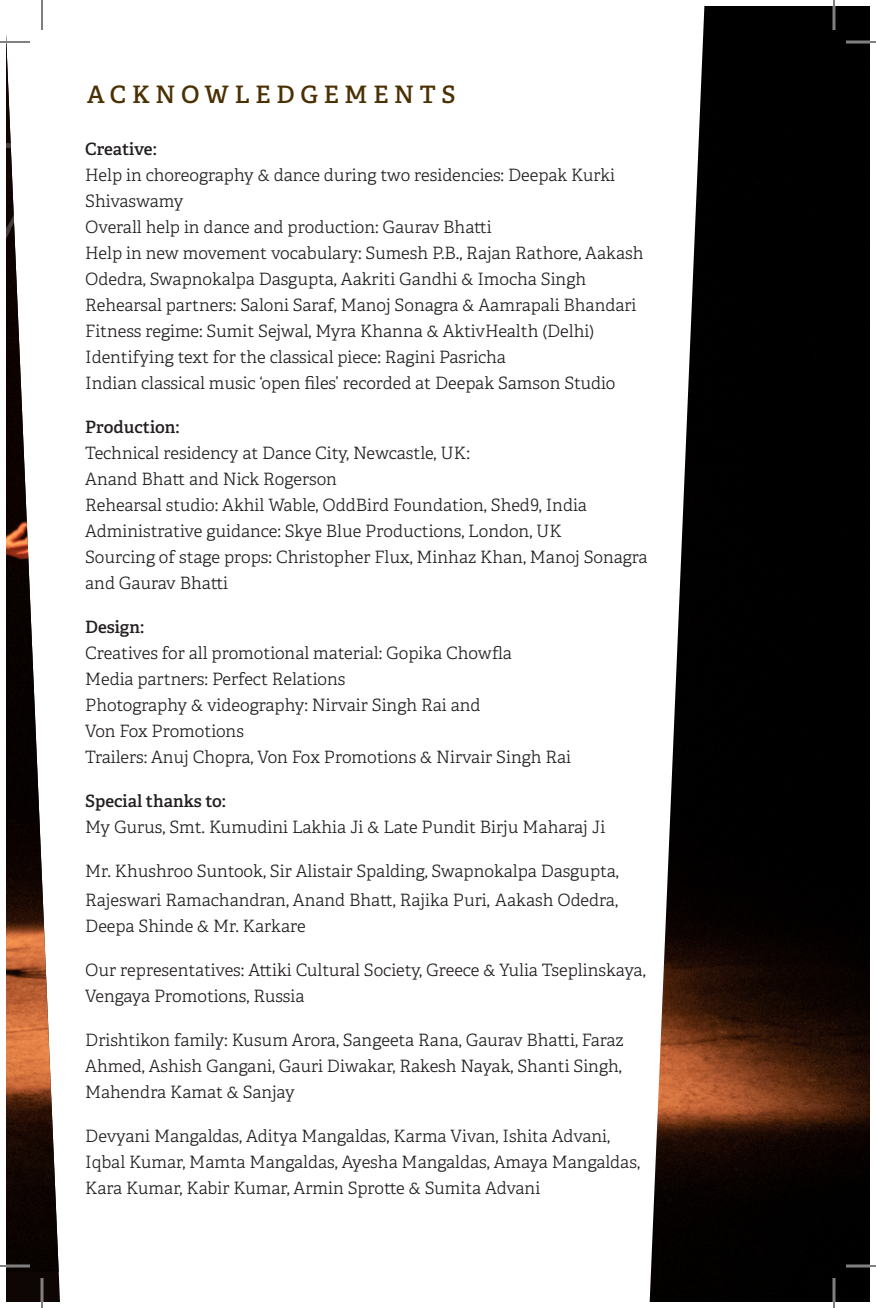
<style>
.page{position:relative;width:876px;height:1308px;background:#fff}
.page>*{position:absolute;margin:0;border:0;box-sizing:border-box;transform-origin:0 0}
.t1{font:600 24px "Adelle";letter-spacing:.24em;color:#4b3003}
.t2{font:300 17px/26px "Adelle";color:#231f20}
.t3{font:600 17px "Adelle";color:#231f20}
</style>
<div class="page">
<div style="left:6px;top:1272px;width:54px;height:30px;background:#0e0604"></div>
<img style="left:6px;top:34px;width:53px;height:1238px">
<img style="left:650px;top:6px;width:220px;height:1296px">
<svg style="left:6px;top:142px;width:53px;height:682px"></svg>
<hr style="left:0;top:41px;width:30px;height:2px;background:#fff">
<hr style="left:846px;top:41px;width:30px;height:2px;background:#fff">
<hr style="left:0;top:1265px;width:30px;height:2px;background:#fff">
<hr style="left:846px;top:1265px;width:30px;height:2px;background:#fff">
<hr style="left:41px;top:1278px;width:2px;height:30px;background:#fff">
<hr style="left:833px;top:0;width:2px;height:30px;background:#fff">
<hr style="left:833px;top:1278px;width:2px;height:30px;background:#fff">
<hr style="left:0;top:42px;width:30px;height:1px;background:#000">
<hr style="left:846px;top:42px;width:30px;height:1px;background:#000">
<hr style="left:0;top:1266px;width:30px;height:1px;background:#000">
<hr style="left:846px;top:1266px;width:30px;height:1px;background:#000">
<hr style="left:42px;top:0;width:1px;height:30px;background:#000">
<hr style="left:42px;top:1278px;width:1px;height:30px;background:#000">
<hr style="left:834px;top:0;width:1px;height:30px;background:#000">
<hr style="left:834px;top:1278px;width:1px;height:30px;background:#000">
<p class="t1" style="left:87px;top:80px;width:370px">ACKNOWLEDGEMENTS</p>
<p class="t3" style="left:85px;top:139px;width:73px">Creative:</p>
<p class="t2" style="left:85px;top:163px;width:531px">Help in choreography &amp; dance during two residencies: Deepak Kurki<br>Shivaswamy</p>
<p class="t2" style="left:85px;top:215px;width:408px">Overall help in dance and production: Gaurav Bhatti</p>
<p class="t2" style="left:85px;top:241px;width:560px">Help in new movement vocabulary: Sumesh P.B., Rajan Rathore, Aakash<br>Odedra, Swapnokalpa Dasgupta, Aakriti Gandhi &amp; Imocha Singh</p>
<p class="t2" style="left:85px;top:293px;width:553px">Rehearsal partners: Saloni Saraf, Manoj Sonagra &amp; Aamrapali Bhandari</p>
<p class="t2" style="left:85px;top:319px;width:510px">Fitness regime: Sumit Sejwal, Myra Khanna &amp; AktivHealth (Delhi)</p>
<p class="t2" style="left:85px;top:345px;width:422px">Identifying text for the classical piece: Ragini Pasricha</p>
<p class="t2" style="left:85px;top:371px;width:532px">Indian classical music ‘open files’ recorded at Deepak Samson Studio</p>
<p class="t3" style="left:85px;top:417px;width:96px">Production:</p>
<p class="t2" style="left:85px;top:441px;width:386px">Technical residency at Dance City, Newcastle, UK:</p>
<p class="t2" style="left:85px;top:467px;width:253px">Anand Bhatt and Nick Rogerson</p>
<p class="t2" style="left:85px;top:493px;width:503px">Rehearsal studio: Akhil Wable, OddBird Foundation, Shed9, India</p>
<p class="t2" style="left:85px;top:519px;width:478px">Administrative guidance: Skye Blue Productions, London, UK</p>
<p class="t2" style="left:85px;top:545px;width:564px">Sourcing of stage props: Christopher Flux, Minhaz Khan, Manoj Sonagra and Gaurav Bhatti</p>
<p class="t3" style="left:85px;top:617px;width:61px">Design:</p>
<p class="t2" style="left:85px;top:641px;width:428px">Creatives for all promotional material: Gopika Chowfla</p>
<p class="t2" style="left:85px;top:667px;width:262px">Media partners: Perfect Relations</p>
<p class="t2" style="left:85px;top:693px;width:397px">Photography &amp; videography: Nirvair Singh Rai and</p>
<p class="t2" style="left:85px;top:719px;width:160px">Von Fox Promotions</p>
<p class="t2" style="left:85px;top:745px;width:488px">Trailers: Anuj Chopra, Von Fox Promotions &amp; Nirvair Singh Rai</p>
<p class="t3" style="left:85px;top:791px;width:142px">Special thanks to:</p>
<p class="t2" style="left:85px;top:815px;width:522px">My Gurus, Smt. Kumudini Lakhia Ji &amp; Late Pundit Birju Maharaj Ji</p>
<p class="t2" style="left:85px;top:857px;width:535px;line-height:28.8px">Mr. Khushroo Suntook, Sir Alistair Spalding, Swapnokalpa Dasgupta,<br>Rajeswari Ramachandran, Anand Bhatt, Rajika Puri, Aakash Odedra,</p>
<p class="t2" style="left:85px;top:913px;width:222px">Deepa Shinde &amp; Mr. Karkare</p>
<p class="t2" style="left:85px;top:957px;width:562px">Our representatives: Attiki Cultural Society, Greece &amp; Yulia Tseplinskaya,<br>Vengaya Promotions, Russia</p>
<p class="t2" style="left:85px;top:1027px;width:540px;text-align:justify">Drishtikon family: Kusum Arora, Sangeeta Rana, Gaurav Bhatti, Faraz Ahmed, Ashish Gangani, Gauri Diwakar, Rakesh Nayak, Shanti Singh, Mahendra Kamat &amp; Sanjay</p>
<p class="t2" style="left:85px;top:1123px;width:526px">Devyani Mangaldas, Aditya Mangaldas, Karma Vivan, Ishita Advani,</p>
<p class="t2" style="left:85px;top:1149px;width:556px">Iqbal Kumar, Mamta Mangaldas, Ayesha Mangaldas, Amaya Mangaldas,<br>Kara Kumar, Kabir Kumar, Armin Sprotte &amp; Sumita Advani</p>
</div>
